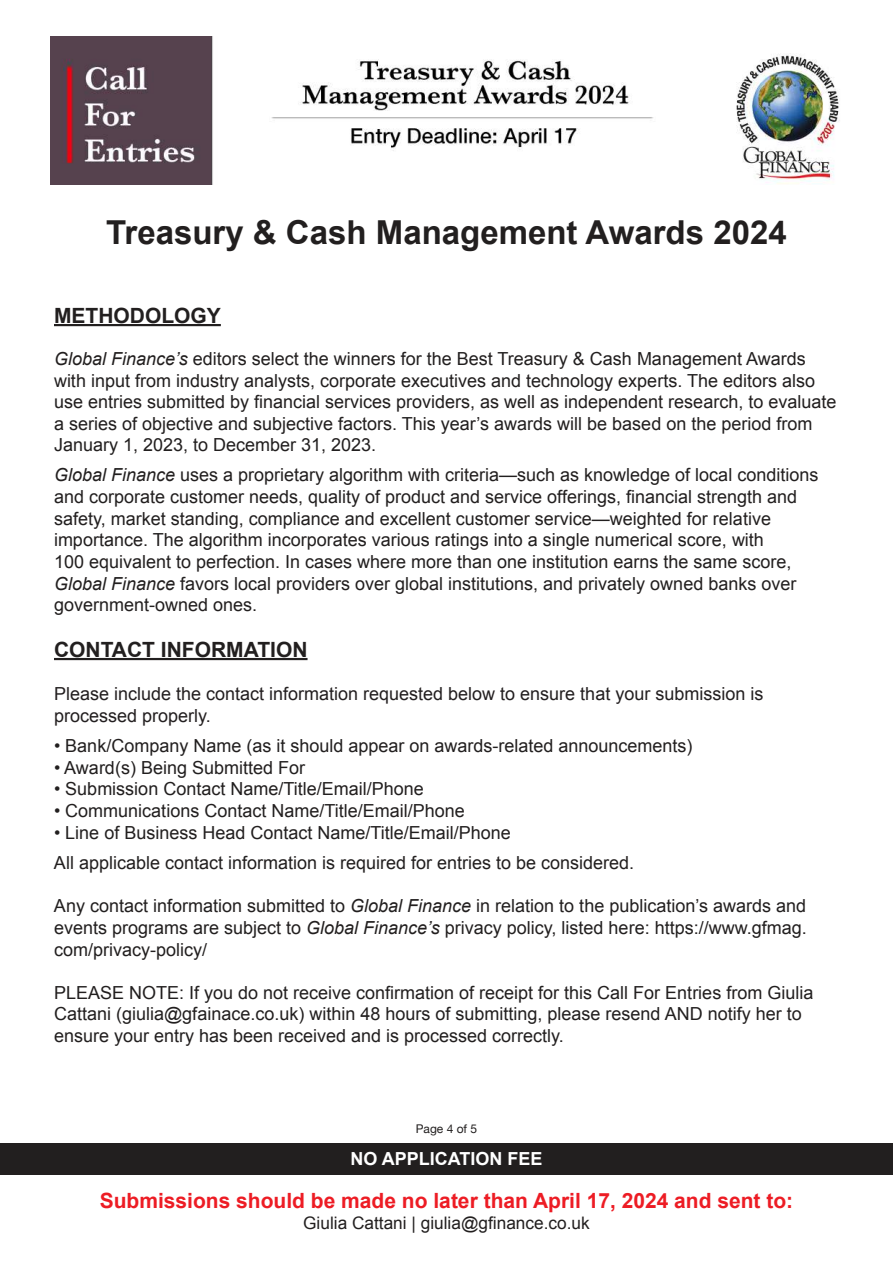
<style>
.page{position:relative;width:893px;height:1263px;background:#fff}
.page>*{position:absolute;margin:0;border:0;box-sizing:border-box;transform-origin:0 0}
.t1{font:700 33px "Arial";color:#221f1f}
.t2{font:700 21px "Arial";color:#ed1c24}
.t3{font:700 21px "Arial";color:#221f1f}
.t4{font:18px/21.6px "Arial";color:#221f1f}
.t5{font:18px/21.6px "Arial";color:#231f20}
.t6{font:700 18px "Arial";color:#fff}
.t7{font:17.25px "Arial";color:#221f1f}
.t8{font:12px "Helvetica Neue";color:#221f1f}
.s1{font-style:italic}
</style>
<div class="page">
<hr style="left:54px;top:324px;width:167px;height:2px;background:#221f1f">
<hr style="left:54px;top:658px;width:254px;height:2px;background:#221f1f">
<div style="left:0;top:1143px;width:893px;height:32px;background:#221f1f"></div>
<img style="left:50px;top:36px;width:790px;height:148px">
<h1 class="t1" style="left:106px;top:220px;width:682px">Treasury &amp; Cash Management Awards 2024</h1>
<p class="t3" style="left:54px;top:308px;width:168px">METHODOLOGY</p>
<p class="t4" style="left:54px;top:349px;width:784px"><span class="s1">Global Finance’s</span> editors select the winners for the Best Treasury &amp; Cash Management Awards with input from industry analysts, corporate executives and technology experts. The editors also use entries submitted by financial services providers, as well as independent research, to evaluate a series of objective and subjective factors. This year’s awards will be based on the period from January 1, 2023, to December 31, 2023.</p>
<p class="t4" style="left:54px;top:466px;width:766px"><span class="s1">Global Finance</span> uses a proprietary algorithm with criteria—such as knowledge of local conditions and corporate customer needs, quality of product and service offerings, financial strength and safety, market standing, compliance and excellent customer service—weighted for relative importance. The algorithm incorporates various ratings into a single numerical score, with<br>100 equivalent to perfection. In cases where more than one institution earns the same score, <span class="s1">Global Finance</span> favors local providers over global institutions, and privately owned banks over government-owned ones.</p>
<p class="t3" style="left:54px;top:641px;width:255px">CONTACT INFORMATION</p>
<p class="t5" style="left:54px;top:684px;width:711px">Please include the contact information requested below to ensure that your submission is processed properly.</p>
<p class="t4" style="left:54px;top:737px;width:640px">• Bank/Company Name (as it should appear on awards-related announcements)</p>
<p class="t4" style="left:54px;top:758px;width:253px">• Award(s) Being Submitted For</p>
<p class="t4" style="left:54px;top:780px;width:371px">• Submission Contact Name/Title/Email/Phone</p>
<p class="t4" style="left:54px;top:801px;width:412px">• Communications Contact Name/Title/Email/Phone</p>
<p class="t4" style="left:54px;top:819px;width:582px;line-height:30.6px">• Line of Business Head Contact Name/Title/Email/Phone<br>All applicable contact information is required for entries to be considered.</p>
<p class="t4" style="left:54px;top:897px;width:754px;text-align:justify">Any contact information submitted to <span class="s1">Global Finance</span> in relation to the publication’s awards and events programs are subject to <span class="s1">Global Finance’s</span> privacy policy, listed here: https://www.gfmag. com/privacy-policy/</p>
<p class="t4" style="left:54px;top:982px;width:761px">PLEASE NOTE: If you do not receive confirmation of receipt for this Call For Entries from Giulia<br>Cattani (giulia@gfainace.co.uk) within 48 hours of submitting, please resend AND notify her to ensure your entry has been received and is processed correctly.</p>
<p class="t8" style="left:416px;top:1124px;width:63px">Page 4 of 5</p>
<p class="t6" style="left:350px;top:1151px;width:194px">NO APPLICATION FEE</p>
<p class="t2" style="left:100px;top:1192px;width:695px">Submissions should be made no later than April 17, 2024 and sent to:</p>
<p class="t7" style="left:303px;top:1211px;width:288px">Giulia Cattani | giulia@gfinance.co.uk</p>
</div>
